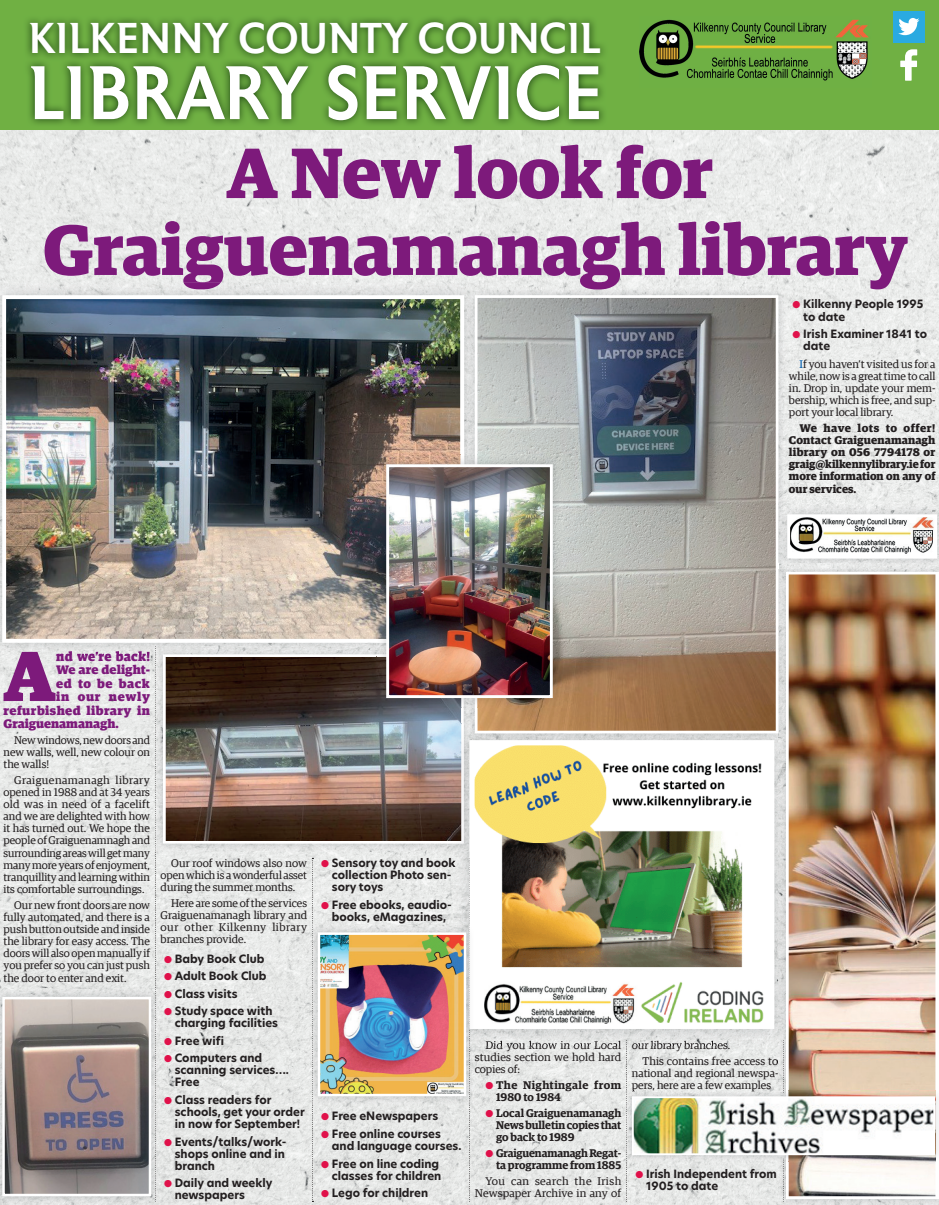
<style>
.page{position:relative;width:939px;height:1205px;background:#fff}
.page>*{position:absolute;margin:0;border:0;box-sizing:border-box;transform-origin:0 0}
.t1{font:500 75.62px "Astoria";color:#fff;scale:.9 1}
.t2{font:700 71.25px/76.9px "Guardian Egyptian Web";color:#7d1a7b;text-align:center}
.t3{font:900 70.88px "Guardian Egyptian Web";color:#7d1a7b}
.t4{font:500 43px "Astoria";color:#fff;scale:.9 1}
.t5{font:900 12.5px "Guardian Egyptian Web";letter-spacing:.02em;color:#7d1a7b}
.t6{font:900 12.5px "Guardian Egyptian Web";color:#7d1a7b}
.t7{font:900 12.5px "Guardian Egyptian Web";letter-spacing:.055em;color:#7d1a7b}
.t8{font:11.25px/12.1px "Guardian Egyptian Web";color:#231f20;text-align:justify}
.t9{font:700 11.25px/12.1px "New Hero";color:#231f20}
.t10{font:700 11.25px/12.1px "Guardian Egyptian Web";color:#231f20;text-align:justify}
.t11{font:600 11.25px/12.1px "Guardian Egyptian Web";letter-spacing:-.005em;color:#231f20;text-align:justify}
.t12{font:600 11.25px/12.1px "Guardian Egyptian Web";letter-spacing:.03em;color:#231f20}
.s1{color:#e0114a}
.s2{color:#015dad}
</style>
<div class="page">
<img style="left:0;top:128px;width:939px;height:1077px">
<div style="left:1px;top:1px;width:938px;height:129px;background:#70b043"></div>
<svg style="left:900px;top:49px;width:17px;height:32px"></svg>
<div style="left:893px;top:11px;width:32px;height:31px;background:#2aaae1"></div>
<svg style="left:898px;top:18px;width:21px;height:17px"></svg>
<img style="left:639px;top:19px;width:230px;height:62px">
<img style="left:26px;top:18px;width:578px;height:107px">
<img style="left:0;top:283px;width:467px;height:41px">
<img style="left:0;top:324px;width:42px;height:331px">
<img style="left:464px;top:324px;width:3px;height:131px">
<img style="left:42px;top:643px;width:335px;height:12px">
<img style="left:31px;top:283px;width:445px;height:6px">
<img style="left:4px;top:651px;width:52px;height:4px">
<img style="left:56px;top:651px;width:94px;height:4px">
<img style="left:2px;top:295px;width:462px;height:348px">
<img style="left:0;top:989px;width:159px;height:215px">
<img style="left:5px;top:1000px;width:143px;height:193px">
<div style="left:2px;top:997px;width:149px;height:199px;border:2px solid #fff"></div>
<img style="left:156px;top:655px;width:297px;height:196px">
<img style="left:464px;top:698px;width:11px;height:25px">
<img style="left:156px;top:646px;width:221px;height:9px">
<svg style="left:155px;top:646px;width:1px;height:556px"></svg>
<img style="left:163px;top:654px;width:301px;height:189px">
<img style="left:474px;top:741px;width:304px;height:304px">
<img style="left:486px;top:1041px;width:135px;height:4px">
<img style="left:632px;top:1041px;width:98px;height:4px">
<img style="left:453px;top:851px;width:16px;height:73px">
<svg style="left:453px;top:858px;width:3px;height:11px"></svg>
<img style="left:453px;top:723px;width:16px;height:128px">
<img style="left:453px;top:723px;width:11px;height:120px">
<img style="left:469px;top:741px;width:305px;height:288px">
<img style="left:476px;top:289px;width:311px;height:216px">
<img style="left:476px;top:287px;width:311px;height:2px">
<img style="left:467px;top:289px;width:9px;height:166px">
<svg style="left:467px;top:287px;width:9px;height:2px"></svg>
<img style="left:467px;top:723px;width:311px;height:18px">
<img style="left:469px;top:740px;width:305px;height:1px">
<svg style="left:475px;top:295px;width:303px;height:438px;background:#97928b"></svg>
<img style="left:310px;top:924px;width:164px;height:180px">
<svg style="left:312px;top:858px;width:1px;height:344px"></svg>
<img style="left:453px;top:924px;width:21px;height:121px">
<svg style="left:469px;top:858px;width:1px;height:343px"></svg>
<img style="left:469px;top:924px;width:5px;height:105px">
<img style="left:321px;top:935px;width:142px;height:158px">
<div style="left:318px;top:932px;width:148px;height:164px;border:2px solid #fff"></div>
<img style="left:475px;top:455px;width:87px;height:253px">
<img style="left:377px;top:455px;width:87px;height:188px">
<img style="left:377px;top:654px;width:87px;height:54px">
<img style="left:390px;top:468px;width:159px;height:226px">
<div style="left:386px;top:464px;width:167px;height:234px;border:3px solid #fff"></div>
<img style="left:779px;top:505px;width:160px;height:59px">
<img style="left:778px;top:505px;width:1px;height:59px">
<img style="left:791px;top:518px;width:142px;height:36px">
<div style="left:787px;top:514px;width:150px;height:44px;border:3px solid #fff"></div>
<img style="left:787px;top:564px;width:152px;height:8px">
<img style="left:778px;top:1161px;width:40px;height:44px">
<img style="left:818px;top:1199px;width:121px;height:6px">
<img style="left:778px;top:568px;width:9px;height:522px">
<svg style="left:778px;top:564px;width:9px;height:4px"></svg>
<img style="left:786px;top:572px;width:153px;height:627px">
<img style="left:627px;top:1090px;width:312px;height:71px">
<img style="left:632px;top:1090px;width:139px;height:1px">
<svg style="left:626px;top:1040px;width:1px;height:161px"></svg>
<svg style="left:783px;top:1158px;width:2px;height:44px"></svg>
<svg style="left:778px;top:1040px;width:6px;height:53px"></svg>
<img style="left:788px;top:1090px;width:150px;height:71px">
<img style="left:635px;top:1099px;width:297px;height:53px">
<div style="left:632px;top:1096px;width:303px;height:59px;border:2px solid #fff"></div>
<h3 class="t4" style="left:28px;top:15px;width:637px">KILKENNY COUNTY COUNCIL</h3>
<h1 class="t1" style="left:28px;top:52px;width:640px">LIBRARY SERVICE</h1>
<h2 class="t2" style="left:43px;top:128px;width:867px">A New look for<br>Graiguenamanagh library</h2>
<p class="t9" style="left:803px;top:298px;width:122px;text-indent:-11px"><span class="s1">●</span> Kilkenny People 1995 to date</p>
<p class="t9" style="left:803px;top:328px;width:126px;text-indent:-11px"><span class="s1">●</span> Irish Examiner 1841 to date</p>
<p class="t8" style="left:789px;top:357px;width:148px;text-indent:11px"><span class="s2">I</span>f you haven’t visited us for a while, now is a great time to call in. Drop in, update your mem&shy;bership, which is free, and sup&shy;port your local library.</p>
<p class="t10" style="left:789px;top:421px;width:148px;text-indent:11px">We have lots to offer!<br>Contact Graiguenamanagh library on 056 7794178 or graig@kilkennylibrary.ie for more information on any of our services.</p>
<h3 class="t3" style="left:3px;top:620px;width:55px">A</h3>
<p class="t5" style="left:56px;top:646px;width:95px">nd we’re back!</p>
<p class="t5" style="left:56px;top:660px;width:95px">We are delight-</p>
<p class="t5" style="left:56px;top:673px;width:95px">ed to be back</p>
<p class="t7" style="left:56px;top:687px;width:95px">in our newly</p>
<p class="t5" style="left:4px;top:700px;width:148px">refurbished library in</p>
<p class="t6" style="left:4px;top:714px;width:117px">Graiguenamanagh.</p>
<p class="t8" style="left:4px;top:733px;width:148px;text-indent:11px">New windows, new doors and new walls, well, new colour on the walls!</p>
<p class="t8" style="left:4px;top:773px;width:148px;text-indent:11px">Graiguenamanagh library opened in 1988 and at 34 years old was in need of a facelift and we are delighted with how it has turned out. We hope the people of Graiguenamnagh and surrounding areas will get many many more years of enjoyment, tranquillity and learning within its comfortable surroundings.</p>
<p class="t8" style="left:4px;top:898px;width:148px;text-indent:11px">Our new front doors are now fully automated, and there is a push button outside and inside the library for easy access. The doors will also open manually if you prefer so you can just push the door to enter and exit.</p>
<p class="t8" style="left:161px;top:856px;width:148px;text-indent:11px">Our roof windows also now open which is a wonderful asset during the summer months.</p>
<p class="t8" style="left:161px;top:896px;width:148px;text-indent:11px">Here are some of the services Graiguenamanagh library and our other Kilkenny library branches provide.</p>
<p class="t9" style="left:164px;top:952px;width:102px"><span class="s1">●</span> Baby Book Club</p>
<p class="t9" style="left:164px;top:970px;width:104px"><span class="s1">●</span> Adult Book Club</p>
<p class="t9" style="left:164px;top:987px;width:75px"><span class="s1">●</span> Class visits</p>
<p class="t9" style="left:175px;top:1005px;width:105px;text-indent:-11px"><span class="s1">●</span> Study space with charging facilities</p>
<p class="t9" style="left:164px;top:1034px;width:61px"><span class="s1">●</span> Free wifi</p>
<p class="t9" style="left:175px;top:1052px;width:116px;text-indent:-11px"><span class="s1">●</span> Computers and scanning services….<br>Free</p>
<p class="t9" style="left:175px;top:1093px;width:131px;text-indent:-11px"><span class="s1">●</span> Class readers for schools, get your order in now for September!</p>
<p class="t9" style="left:175px;top:1135px;width:113px;text-indent:-11px"><span class="s1">●</span> Events/talks/work&shy;shops online and in branch</p>
<p class="t9" style="left:175px;top:1177px;width:99px;text-indent:-11px"><span class="s1">●</span> Daily and weekly newspapers</p>
<p class="t9" style="left:332px;top:857px;width:125px;text-indent:-11px"><span class="s1">●</span> Sensory toy and book collection Photo sen&shy;sory toys</p>
<p class="t9" style="left:321px;top:898px;width:132px;text-align:center"><span class="s1">●</span> Free ebooks, eaudio&shy;books, eMagazines,</p>
<p class="t9" style="left:321px;top:1110px;width:119px"><span class="s1">●</span> Free eNewspapers</p>
<p class="t9" style="left:332px;top:1128px;width:131px;text-indent:-11px"><span class="s1">●</span> Free online courses and language courses.</p>
<p class="t9" style="left:321px;top:1157px;width:122px;text-align:right"><span class="s1">●</span> Free on line coding classes for children</p>
<p class="t9" style="left:321px;top:1187px;width:108px"><span class="s1">●</span> Lego for children</p>
<p class="t8" style="left:475px;top:1038px;width:148px;text-indent:11px">Did you know in our Local studies section we hold hard copies of:</p>
<p class="t12" style="left:496px;top:1078px;width:127px;text-indent:-11px"><span class="s1">●</span> The Nightingale from<br>1980 to 1984</p>
<p class="t11" style="left:496px;top:1106px;width:127px;text-indent:-11px"><span class="s1">●</span> Local Graiguenamanagh News bulletin copies that go back to 1989</p>
<p class="t11" style="left:485px;top:1146px;width:137px;text-align:right"><span class="s1">●</span> Graiguenamanagh Regat&shy;ta programme from 1885</p>
<p class="t8" style="left:475px;top:1174px;width:148px;text-align:right">You can search the Irish<br>Newspaper Archive in any of</p>
<p class="t8" style="left:643px;top:1036px;width:137px;line-height:15.6px;text-indent:-11px">our library branches.<br>This contains free access to</p>
<p class="t8" style="left:632px;top:1066px;width:148px">national and regional newspa&shy;pers, here are a few examples</p>
<p class="t9" style="left:646px;top:1167px;width:132px;text-indent:-11px"><span class="s1">●</span> Irish Independent from<br>1905 to date</p>
</div>
